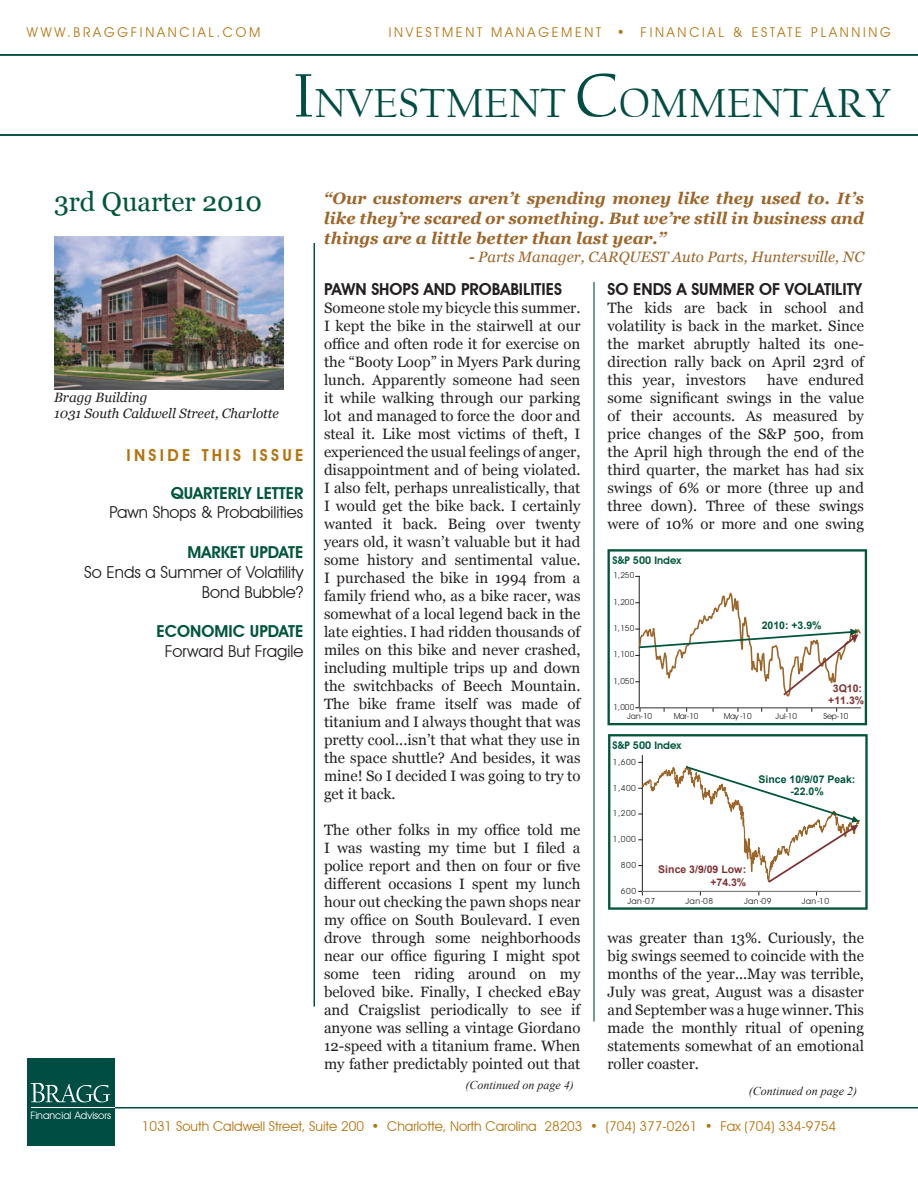
<style>
.page{position:relative;width:918px;height:1188px;background:#fff}
.page>*{position:absolute;margin:0;border:0;box-sizing:border-box;transform-origin:0 0}
.t1{font:42.6px "Californian FB";color:#004d43}
.t2{font:27px "Georgia";color:#00563c}
.t3{font:italic 700 16.5px/19.8px "Georgia";color:#9d662a;text-align:justify}
.t4{font:16.5px/19.8px "Avant Garde IT Cby BT";color:#231f20;text-align:right}
.t5{font:600 16.5px "Avant Garde IT Cby BT";color:#231f20}
.t6{font:600 16.5px "Avant Garde IT Cby BT";color:#00563c}
.t7{font:600 16.5px "Avant Garde IT Cby BT";letter-spacing:.2em;color:#b3740d}
.t8{font:15px/18px "Georgia";color:#231f20;text-align:justify}
.t9{font:italic 15px "Georgia";color:#9d662a}
.t10{font:13.5px "Avant Garde IT Cby BT";color:#b3740d}
.t11{font:13.5px "Avant Garde IT Cby BT";letter-spacing:.2em;color:#b3740d}
.t12{font:italic 13.5px/16.2px "Georgia";color:#231f20}
.t13{font:italic 12px "Times New Roman";color:#231f20}
.t14{font:700 10.5px/12.6px "Arial";color:#01553c;text-align:center}
.t15{font:700 10.5px/12.6px "Arial";color:#7e3233;text-align:center}
.t16{font:600 10.5px "Avant Garde IT Cby BT";color:#01553c}
.t17{font:10.35px "Avant Garde IT Cby BT";color:#fff}
.t18{font:8.4px "Avant Garde IT Cby BT";letter-spacing:.06em;color:#231f20}
.t19{font:8.1px "Avant Garde IT Cby BT";letter-spacing:-.03em;color:#231f20}
.s1{font-size:63.75px}
.s2{font-weight:700}
</style>
<div class="page">
<hr style="left:0;top:54px;width:918px;height:2px;background:#004d43">
<hr style="left:0;top:134px;width:918px;height:2px;background:#004d43">
<hr style="left:314px;top:243px;width:1px;height:763px;background:#004d43">
<hr style="left:115px;top:1107px;width:803px;height:1px;background:#004d43">
<div style="left:27px;top:1058px;width:88px;height:88px;background:#004d43"></div>
<svg style="left:31px;top:1083px;width:79px;height:19px"></svg>
<hr style="left:31px;top:1107px;width:84px;height:1px;background:#fff">
<img style="left:54px;top:237px;width:230px;height:153px">
<hr style="left:593px;top:282px;width:2px;height:740px;background:#00563c">
<svg style="left:608px;top:549px;width:259px;height:176px"></svg>
<hr style="left:639px;top:576px;width:1px;height:131px;background:#231f20">
<svg style="left:636px;top:707px;width:5px;height:4px"></svg>
<hr style="left:639px;top:707px;width:221px;height:1px;background:#808285">
<svg style="left:636px;top:586px;width:226px;height:111px"></svg>
<svg style="left:608px;top:734px;width:260px;height:176px"></svg>
<svg style="left:639px;top:734px;width:222px;height:176px"></svg>
<p class="t11" style="left:27px;top:24px;width:235px">WWW.BRAGGFINANCIAL.COM</p>
<p class="t11" style="left:389px;top:24px;width:504px">INVESTMENT MANAGEMENT • FINANCIAL &amp; ESTATE PLANNING</p>
<h2 class="t2" style="left:54px;top:187px;width:210px">3rd Quarter 2010</h2>
<h1 class="t1" style="left:293px;top:79px;width:599px"><span class="s1">I</span>NVESTMENT <span class="s1">C</span>OMMENTARY</h1>
<p class="t3" style="left:324px;top:189px;width:541px">“Our customers aren’t spending money like they used to. It’s like they’re scared or something. But we’re still in business and things are a little better than last year.”</p>
<p class="t9" style="left:469px;top:248px;width:396px"><span class="s2">-</span> Parts Manager, CARQUEST Auto Parts, Huntersville, NC</p>
<p class="t12" style="left:54px;top:389px;width:227px">Bragg Building<br>1031 South Caldwell Street, Charlotte</p>
<p class="t7" style="left:127px;top:445px;width:178px">INSIDE THIS ISSUE</p>
<p class="t6" style="left:171px;top:483px;width:94px">QUARTE RLY LETTE</p>
<p class="t6" style="left:294px;top:483px;width:11px">R</p>
<p class="t4" style="left:109px;top:502px;width:195px">Pawn Shops &amp; Probabilities</p>
<p class="t6" style="left:188px;top:542px;width:109px">MARKET UPDATE</p>
<p class="t4" style="left:84px;top:562px;width:221px">So Ends a Summer of Volatility<br>Bond Bubble?</p>
<p class="t6" style="left:157px;top:621px;width:140px">ECONOMIC UPDATE</p>
<p class="t4" style="left:165px;top:641px;width:140px">Forward But Fragile</p>
<p class="t5" style="left:324px;top:279px;width:214px">PAWN SHOPS AND PROBABILITIES</p>
<p class="t8" style="left:324px;top:298px;width:258px">Someone stole my bicycle this summer.<br>I kept the bike in the stairwell at our office and often rode it for exercise on the “Booty Loop” in Myers Park during lunch. Apparently someone had seen it while walking through our parking lot and managed to force the door and steal it. Like most victims of theft, I experienced the usual feelings of anger, disappointment and of being violated.<br>I also felt, perhaps unrealistically, that I would get the bike back. I certainly wanted it back. Being over twenty years old, it wasn’t valuable but it had some history and sentimental value.<br>I purchased the bike in 1994 from a family friend who, as a bike racer, was somewhat of a local legend back in the late eighties. I had ridden thousands of miles on this bike and never crashed, including multiple trips up and down the switchbacks of Beech Mountain.<br>The bike frame itself was made of titanium and I always thought that was pretty cool...isn’t that what they use in the space shuttle? And besides, it was mine! So I decided I was going to try to get it back.</p>
<p class="t8" style="left:324px;top:820px;width:258px">The other folks in my office told me I was wasting my time but I filed a police report and then on four or five different occasions I spent my lunch hour out checking the pawn shops near my office on South Boulevard. I even drove through some neighborhoods near our office figuring I might spot some teen riding around on my beloved bike. Finally, I checked eBay and Craigslist periodically to see if anyone was selling a vintage Giordano 12-speed with a titanium frame. When my father predictably pointed out that</p>
<p class="t13" style="left:465px;top:1077px;width:110px">(Continued on page 4)</p>
<p class="t5" style="left:608px;top:279px;width:45px">SO ENDS</p>
<p class="t5" style="left:677px;top:279px;width:35px">A SUMME</p>
<p class="t5" style="left:745px;top:279px;width:118px">R OF VOLATI LITY</p>
<p class="t8" style="left:608px;top:298px;width:258px">The kids are back in school and volatility is back in the market. Since the market abruptly halted its one&shy;direction rally back on April 23rd of this year, investors</p>
<p class="t8" style="left:608px;top:370px;width:258px;text-indent:160px">have endured some significant swings in the value of their accounts. As measured by price changes of the S&amp;P 500, from the April high through the end of the third quarter, the market has had six swings of 6% or more (three up and three down). Three of these swings were of 10% or more and one swing</p>
<p class="t16" style="left:613px;top:554px;width:70px">S&amp;P 500 INDEX</p>
<p class="t19" style="left:614px;top:570px;width:22px">1,250</p>
<p class="t19" style="left:614px;top:597px;width:22px">1,200</p>
<p class="t19" style="left:614px;top:623px;width:22px">1,150</p>
<p class="t19" style="left:614px;top:650px;width:22px">1,100</p>
<p class="t19" style="left:614px;top:676px;width:22px">1,050</p>
<p class="t19" style="left:614px;top:702px;width:22px">1,000</p>
<p class="t14" style="left:762px;top:619px;width:61px">2010: +3.9%</p>
<p class="t15" style="left:828px;top:682px;width:37px">3Q10: +11.3%</p>
<p class="t19" style="left:627px;top:712px;width:26px">Jan-10</p>
<p class="t19" style="left:674px;top:712px;width:26px">Mar-10</p>
<p class="t19" style="left:724px;top:712px;width:29px">May -10</p>
<p class="t19" style="left:776px;top:712px;width:23px">Jul-10</p>
<p class="t19" style="left:823px;top:712px;width:26px">Sep-10</p>
<p class="t16" style="left:613px;top:739px;width:70px">S&amp;P 500 INDEX</p>
<p class="t18" style="left:613px;top:757px;width:25px">1,600</p>
<p class="t18" style="left:613px;top:782px;width:25px">1,400</p>
<p class="t18" style="left:613px;top:808px;width:25px">1,200</p>
<p class="t18" style="left:613px;top:834px;width:25px">1,000</p>
<p class="t18" style="left:621px;top:860px;width:17px">800</p>
<p class="t18" style="left:621px;top:886px;width:17px">600</p>
<p class="t14" style="left:759px;top:773px;width:98px">Since 10/9/07 Peak: -22.0%</p>
<p class="t15" style="left:658px;top:863px;width:90px;text-align:right">Since 3/9/09 Low: +74.3%</p>
<p class="t18" style="left:628px;top:896px;width:29px">Jan-07</p>
<p class="t18" style="left:686px;top:896px;width:29px">Jan-08</p>
<p class="t18" style="left:744px;top:896px;width:29px">Jan-09</p>
<p class="t18" style="left:802px;top:896px;width:29px">Jan-10</p>
<p class="t8" style="left:608px;top:928px;width:258px">was greater than 13%. Curiously, the big swings seemed to coincide with the months of the year...May was terrible, July was great, August was a disaster and September was a huge winner. This made the monthly ritual of opening statements somewhat of an emotional roller coaster.</p>
<p class="t13" style="left:749px;top:1083px;width:110px">(Continued on page 2)</p>
<p class="t17" style="left:31px;top:1109px;width:82px">Financial Advisors</p>
<p class="t10" style="left:142px;top:1118px;width:696px">1031 South Caldwell Street, Suite 200 • Charlotte, North Carolina 28203 • (704) 377-0261 • Fax (704) 334-9754</p>
</div>
